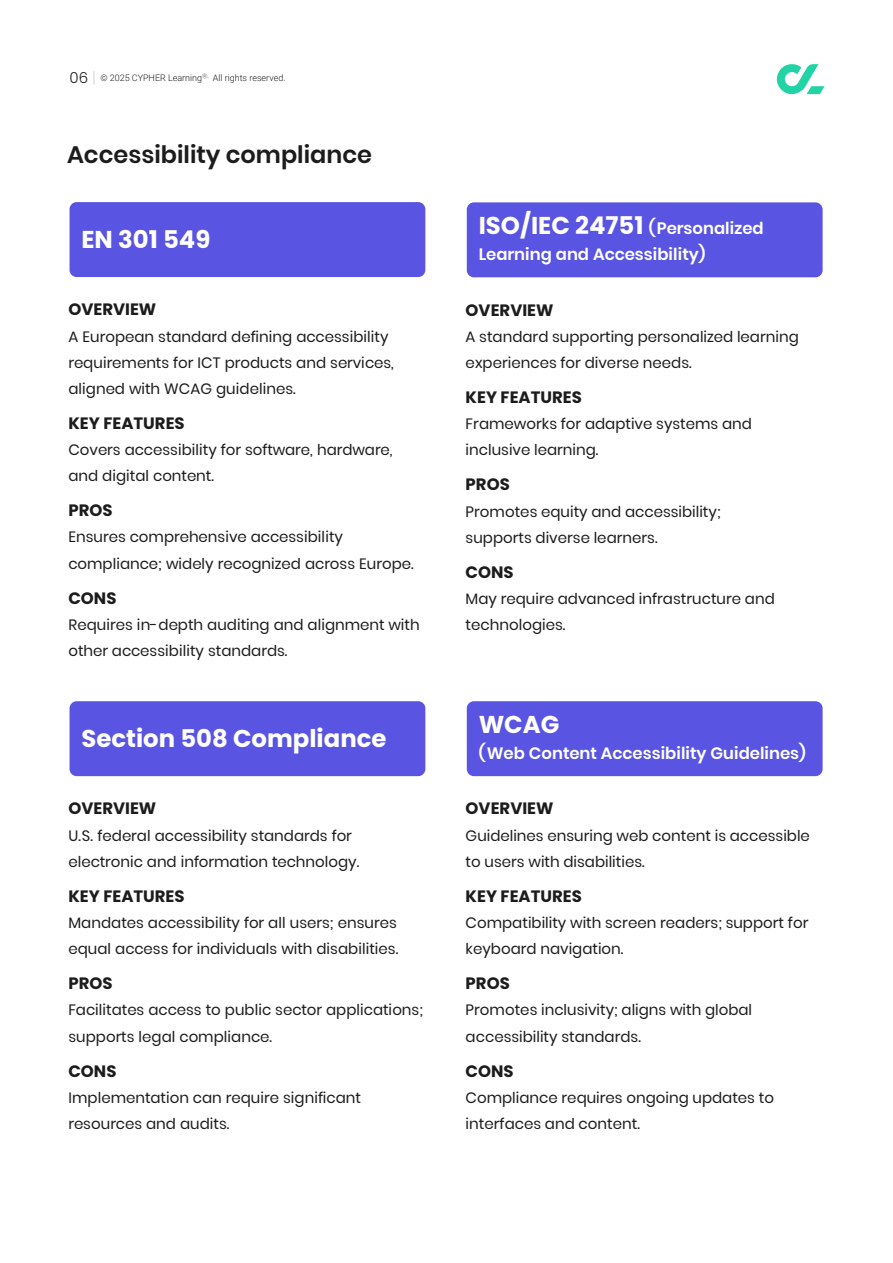
<style>
.page{position:relative;width:893px;height:1263px;background:#fff}
.page>*{position:absolute;margin:0;border:0;box-sizing:border-box;transform-origin:0 0}
.t1{font:700 24.3px "Poppins";color:#fff}
.t2{font:600 24px "Poppins";color:#1c1c1c}
.t3{font:700 16.5px "Poppins";color:#1c1c1c}
.t4{font:600 16.5px/26.1px "Poppins";color:#fff}
.t5{font:15px/26.1px "Poppins";color:#1c1c1c}
.t6{font:300 9px "Roboto";color:#1c1c1c}
.s1{font-family:"Poppins";font-size:15px}
.s2{font-family:"Poppins";font-size:15px;color:rgb(28 28 28/.2)}
.s3{font-weight:700;font-size:24.3px}
</style>
<div class="page">
<svg style="left:777px;top:64px;width:48px;height:30px"></svg>
<div style="left:70px;top:202px;width:355px;height:75px;background:#5955e2;border-radius:7px"></div>
<div style="left:70px;top:701px;width:355px;height:75px;background:#5955e2;border-radius:7px"></div>
<div style="left:467px;top:701px;width:356px;height:75px;background:#5955e2;border-radius:7px"></div>
<div style="left:467px;top:202px;width:356px;height:75px;background:#5955e2;border-radius:7px"></div>
<p class="t6" style="left:70px;top:71px;width:217px"><span class="s1">06</span> <span class="s2">|</span> © 2025 CYPHER Learning<sup>Ⓡ.</sup> All rights reserved.</p>
<h2 class="t2" style="left:67px;top:141px;width:307px">Accessibility compliance</h2>
<h1 class="t1" style="left:81px;top:226px;width:130px">EN 301 549</h1>
<p class="t3" style="left:68px;top:300px;width:89px">OVERVIEW</p>
<p class="t5" style="left:68px;top:323px;width:327px">A European standard defining accessibility requirements for ICT products and services, aligned with WCAG guidelines.</p>
<p class="t3" style="left:68px;top:413px;width:118px">KEY FEATURES</p>
<p class="t5" style="left:68px;top:437px;width:326px">Covers accessibility for software, hardware, and digital content.</p>
<p class="t3" style="left:68px;top:501px;width:46px">PROS</p>
<p class="t5" style="left:68px;top:524px;width:347px">Ensures comprehensive accessibility compliance; widely recognized across Europe.</p>
<p class="t3" style="left:68px;top:588px;width:50px">CONS</p>
<p class="t5" style="left:68px;top:611px;width:353px">Requires in-depth auditing and alignment with other accessibility standards.</p>
<h1 class="t1" style="left:81px;top:724px;width:307px">Section 508 Compliance</h1>
<p class="t3" style="left:68px;top:799px;width:89px">OVERVIEW</p>
<p class="t5" style="left:68px;top:822px;width:292px">U.S. federal accessibility standards for electronic and information technology.</p>
<p class="t3" style="left:68px;top:886px;width:118px">KEY FEATURES</p>
<p class="t5" style="left:68px;top:910px;width:331px">Mandates accessibility for all users; ensures equal access for individuals with disabilities.</p>
<p class="t3" style="left:68px;top:974px;width:46px">PROS</p>
<p class="t5" style="left:68px;top:997px;width:356px">Facilitates access to public sector applications; supports legal compliance.</p>
<p class="t3" style="left:68px;top:1061px;width:50px">CONS</p>
<p class="t5" style="left:68px;top:1084px;width:294px">Implementation can require significant resources and audits.</p>
<p class="t4" style="left:479px;top:215px;width:287px"><span class="s3">ISO/IEC 24751</span> (Personalized<br>Learning and Accessibility)</p>
<p class="t3" style="left:466px;top:300px;width:89px">OVERVIEW</p>
<p class="t5" style="left:466px;top:324px;width:335px">A standard supporting personalized learning experiences for diverse needs.</p>
<p class="t3" style="left:466px;top:388px;width:118px">KEY FEATURES</p>
<p class="t5" style="left:466px;top:411px;width:288px">Frameworks for adaptive systems and inclusive learning.</p>
<p class="t3" style="left:466px;top:475px;width:46px">PROS</p>
<p class="t5" style="left:466px;top:498px;width:257px">Promotes equity and accessibility; supports diverse learners.</p>
<p class="t3" style="left:466px;top:562px;width:50px">CONS</p>
<p class="t5" style="left:466px;top:586px;width:311px">May require advanced infrastructure and technologies.</p>
<h1 class="t1" style="left:479px;top:710px;width:82px">WCAG</h1>
<p class="t4" style="left:479px;top:740px;width:329px">(Web Content Accessibility Guidelines)</p>
<p class="t3" style="left:466px;top:799px;width:89px">OVERVIEW</p>
<p class="t5" style="left:466px;top:822px;width:346px">Guidelines ensuring web content is accessible to users with disabilities.</p>
<p class="t3" style="left:466px;top:886px;width:118px">KEY FEATURES</p>
<p class="t5" style="left:466px;top:910px;width:344px">Compatibility with screen readers; support for keyboard navigation.</p>
<p class="t3" style="left:466px;top:974px;width:46px">PROS</p>
<p class="t5" style="left:466px;top:997px;width:288px">Promotes inclusivity; aligns with global accessibility standards.</p>
<p class="t3" style="left:466px;top:1061px;width:50px">CONS</p>
<p class="t5" style="left:466px;top:1084px;width:310px">Compliance requires ongoing updates to interfaces and content.</p>
</div>
